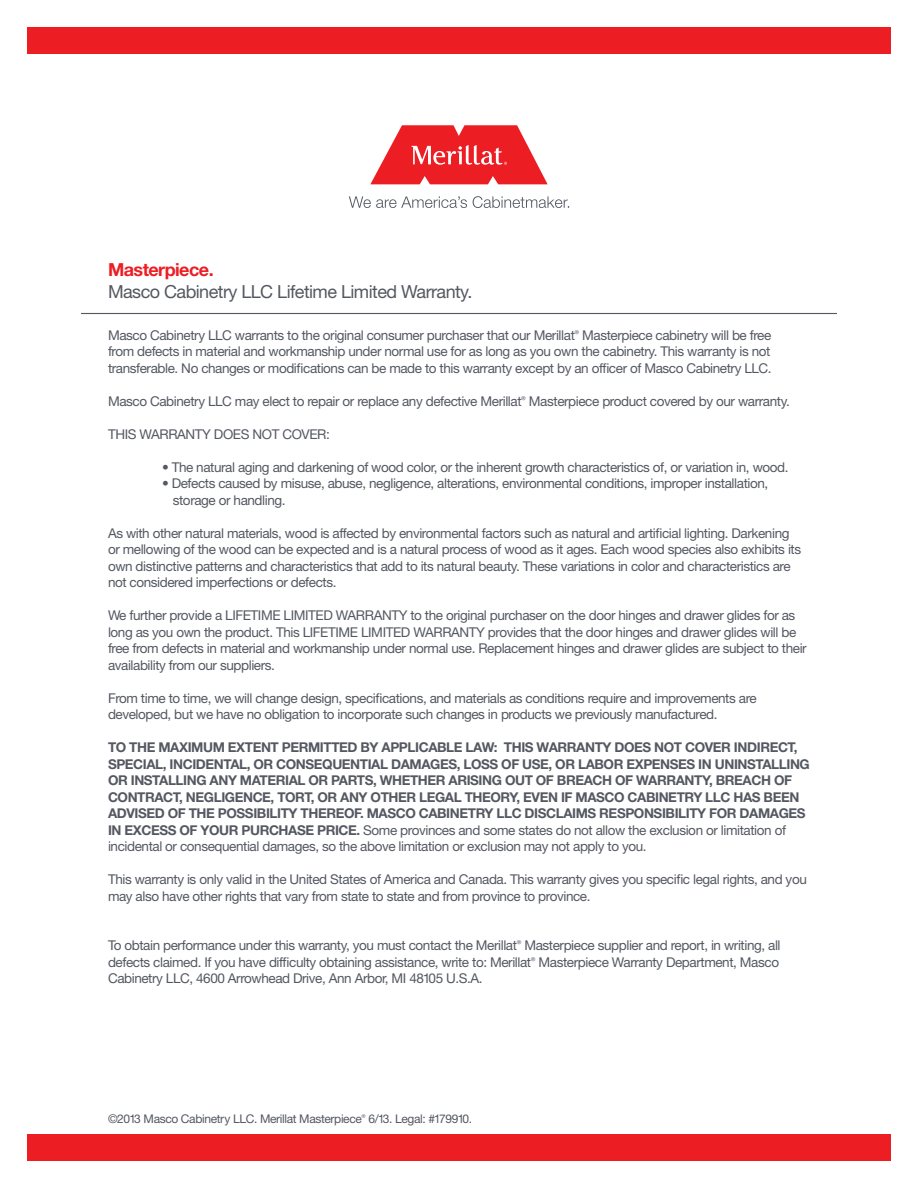
<style>
.page{position:relative;width:918px;height:1188px;background:#fff}
.page>*{position:absolute;margin:0;border:0;box-sizing:border-box;transform-origin:0 0}
.t1{font:18px "Helvetica Neue LT Bali 09";letter-spacing:-.03em;color:#545861}
.t2{font:700 18px "Helvetica Neue LT Bali 09";letter-spacing:-.03em;color:#ed1d24}
.t3{font:13.5px/16.5px "Helvetica Neue LT Bali 09";letter-spacing:-.03em;color:#545861}
.t4{font:700 13.5px/16.5px "Helvetica Neue LT Bali 09";letter-spacing:-.03em;color:#545861}
.t5{font:12px "Helvetica Neue LT Bali 09";letter-spacing:-.03em;color:#545861}
.s1{font-weight:400}
</style>
<div class="page">
<div style="left:27px;top:27px;width:864px;height:27px;background:#ed1d24"></div>
<div style="left:27px;top:1134px;width:864px;height:27px;background:#ed1d24"></div>
<svg style="left:370px;top:125px;width:178px;height:59px"></svg>
<svg style="left:349px;top:196px;width:220px;height:12px"></svg>
<hr style="left:81px;top:313px;width:756px;height:1px;background:#545861">
<h1 class="t2" style="left:108px;top:258px;width:107px">Masterpiece.</h1>
<h1 class="t1" style="left:108px;top:281px;width:366px">Masco Cabinetry LLC Lifetime Limited Warranty.</h1>
<p class="t3" style="left:108px;top:326px;width:665px;text-align:justify">Masco Cabinetry LLC warrants to the original consumer purchaser that our Merillat® Masterpiece cabinetry will be free from defects in material and workmanship under normal use for as long as you own the cabinetry. This warranty is not transferable. No changes or modifications can be made to this warranty except by an officer of Masco Cabinetry LLC.</p>
<p class="t3" style="left:108px;top:392px;width:683px">Masco Cabinetry LLC may elect to repair or replace any defective Merillat® Masterpiece product covered by our warranty.</p>
<p class="t3" style="left:108px;top:425px;width:223px">THIS WARRANTY DOES NOT COVER:</p>
<p class="t3" style="left:162px;top:458px;width:628px">• The natural aging and darkening of wood color, or the inherent growth characteristics of, or variation in, wood.</p>
<p class="t3" style="left:173px;top:475px;width:597px;text-indent:-11px">• Defects caused by misuse, abuse, negligence, alterations, environmental conditions, improper installation, storage or handling.</p>
<p class="t3" style="left:108px;top:524px;width:695px">As with other natural materials, wood is affected by environmental factors such as natural and artificial lighting. Darkening or mellowing of the wood can be expected and is a natural process of wood as it ages. Each wood species also exhibits its own distinctive patterns and characteristics that add to its natural beauty. These variations in color and characteristics are not considered imperfections or defects.</p>
<p class="t3" style="left:108px;top:607px;width:700px">We further provide a LIFETIME LIMITED WARRANTY to the original purchaser on the door hinges and drawer glides for as long as you own the product. This LIFETIME LIMITED WARRANTY provides that the door hinges and drawer glides will be free from defects in material and workmanship under normal use. Replacement hinges and drawer glides are subject to their availability from our suppliers.</p>
<p class="t3" style="left:108px;top:689px;width:650px">From time to time, we will change design, specifications, and materials as conditions require and improvements are developed, but we have no obligation to incorporate such changes in products we previously manufactured.</p>
<p class="t4" style="left:108px;top:739px;width:703px">TO THE MAXIMUM EXTENT PERMITTED BY APPLICABLE LAW: THIS WARRANTY DOES NOT COVER INDIRECT, SPECIAL, INCIDENTAL, OR CONSEQUENTIAL DAMAGES, LOSS OF USE, OR LABOR EXPENSES IN UNINSTALLING OR INSTALLING ANY MATERIAL OR PARTS, WHETHER ARISING OUT OF BREACH OF WARRANTY, BREACH OF CONTRACT, NEGLIGENCE, TORT, OR ANY OTHER LEGAL THEORY, EVEN IF MASCO CABINETRY LLC HAS BEEN ADVISED OF THE POSSIBILITY THEREOF. MASCO CABINETRY LLC DISCLAIMS RESPONSIBILITY FOR DAMAGES IN EXCESS OF YOUR PURCHASE PRICE. <span class="s1">Some provinces and some states do not allow the exclusion or limitation of incidental or consequential damages, so the above limitation or exclusion may not apply to you.</span></p>
<p class="t3" style="left:108px;top:871px;width:700px">This warranty is only valid in the United States of America and Canada. This warranty gives you specific legal rights, and you may also have other rights that vary from state to state and from province to province.</p>
<p class="t3" style="left:108px;top:937px;width:674px;text-align:justify">To obtain performance under this warranty, you must contact the Merillat® Masterpiece supplier and report, in writing, all defects claimed. If you have difficulty obtaining assistance, write to: Merillat® Masterpiece Warranty Department, Masco Cabinetry LLC, 4600 Arrowhead Drive, Ann Arbor, MI 48105 U.S.A.</p>
<p class="t5" style="left:108px;top:1112px;width:366px">©2013 Masco Cabinetry LLC. Merillat Masterpiece® 6/13. Legal: #179910.</p>
</div>
